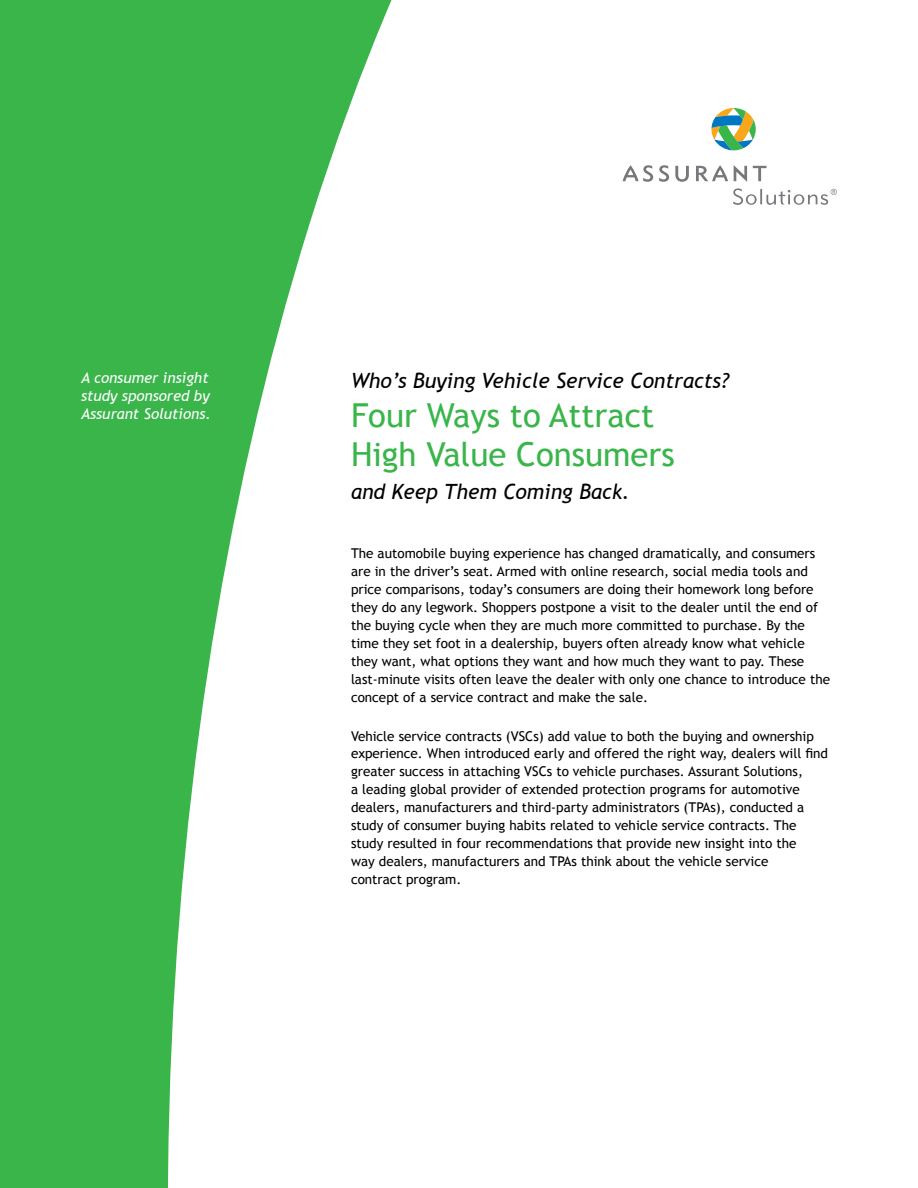
<style>
.page{position:relative;width:918px;height:1188px;background:#fff}
.page>*{position:absolute;margin:0;border:0;box-sizing:border-box;transform-origin:0 0}
.t1{font:33px/39px "Trebuchet MS";color:#39b54a}
.t2{font:italic 21px "Trebuchet MS";color:#000}
.t3{font:italic 15px/18px "Trebuchet MS";color:#fff}
.t4{font:13.5px/18px "Trebuchet MS";color:#000}
</style>
<div class="page">
<svg style="left:0;top:0;width:392px;height:1188px;fill:#39b54a"></svg>
<svg style="left:659px;top:165px;width:10px;height:17px"></svg>
<svg style="left:675px;top:166px;width:14px;height:16px"></svg>
<svg style="left:753px;top:166px;width:13px;height:15px"></svg>
<svg style="left:622px;top:165px;width:31px;height:17px"></svg>
<svg style="left:696px;top:165px;width:32px;height:16px"></svg>
<svg style="left:734px;top:165px;width:13px;height:17px"></svg>
<svg style="left:711px;top:108px;width:45px;height:42px"></svg>
<svg style="left:733px;top:188px;width:104px;height:17px"></svg>
<p class="t3" style="left:81px;top:368px;width:131px">A consumer insight study sponsored by<br>Assurant Solutions.</p>
<h2 class="t2" style="left:351px;top:368px;width:379px">Who’s Buying Vehicle Service Contracts?</h2>
<h1 class="t1" style="left:351px;top:396px;width:325px">Four Ways to Attract<br>High Value Consumers</h1>
<h2 class="t2" style="left:351px;top:479px;width:281px">and Keep Them Coming Back.</h2>
<p class="t4" style="left:351px;top:545px;width:481px">The automobile buying experience has changed dramatically, and consumers are in the driver’s seat. Armed with online research, social media tools and price comparisons, today’s consumers are doing their homework long before they do any legwork. Shoppers postpone a visit to the dealer until the end of the buying cycle when they are much more committed to purchase. By the time they set foot in a dealership, buyers often already know what vehicle they want, what options they want and how much they want to pay. These last-minute visits often leave the dealer with only one chance to introduce the concept of a service contract and make the sale.</p>
<p class="t4" style="left:351px;top:727px;width:479px">Vehicle service contracts (VSCs) add value to both the buying and ownership experience. When introduced early and offered the right way, dealers will find greater success in attaching VSCs to vehicle purchases. Assurant Solutions,<br>a leading global provider of extended protection programs for automotive dealers, manufacturers and third-party administrators (TPAs), conducted a study of consumer buying habits related to vehicle service contracts. The study resulted in four recommendations that provide new insight into the<br>way dealers, manufacturers and TPAs think about the vehicle service<br>contract program.</p>
</div>
